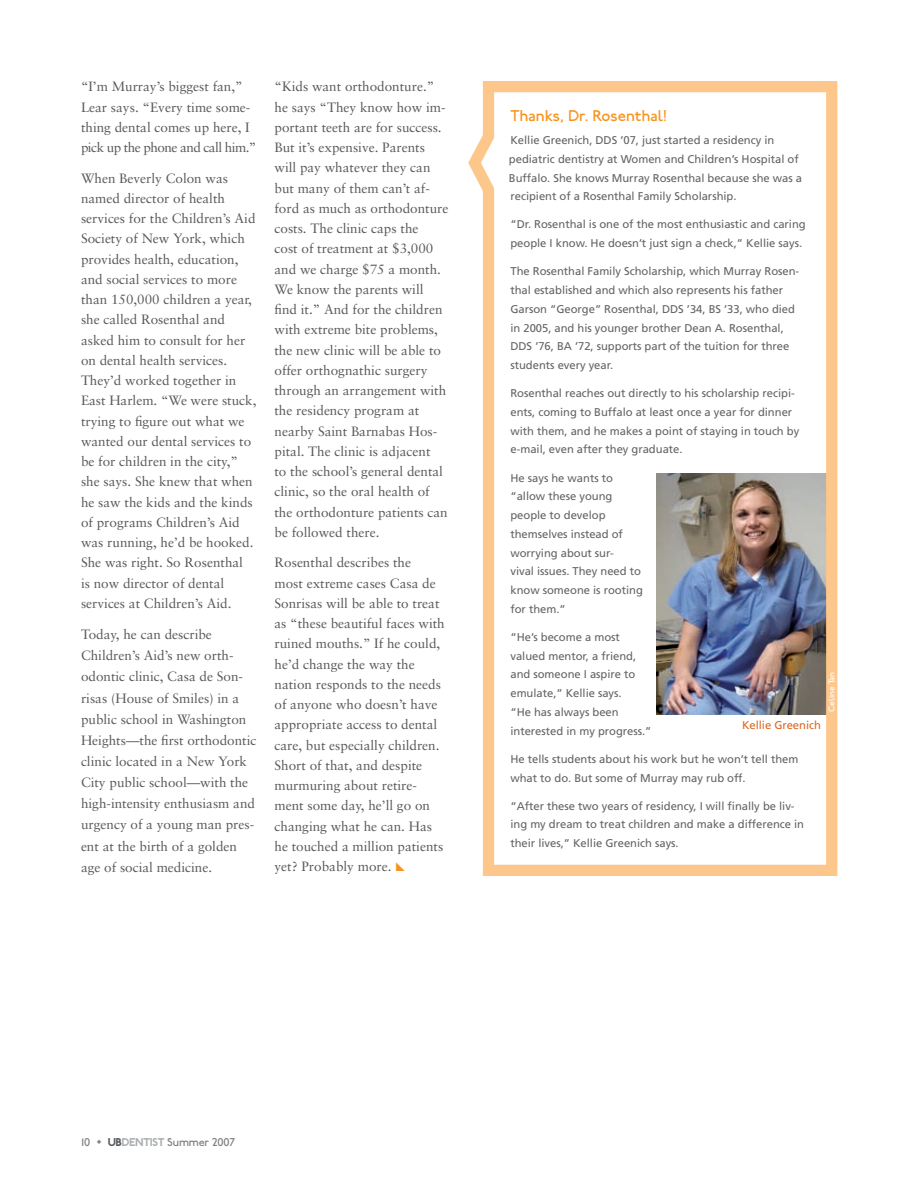
<style>
.page{position:relative;width:918px;height:1188px;background:#fff}
.page>*{position:absolute;margin:0;border:0;box-sizing:border-box;transform-origin:0 0}
.t1{font:16.5px "P22 Johnston Underground";color:#f7941d}
.t2{font:13.5px/20.2px "Sabon";color:#58595b}
.t3{font:12px "P22 Johnston Underground";letter-spacing:-.015em;color:#808285}
.t4{font:11.25px/18.8px "Frutiger";letter-spacing:-.005em;color:#636466}
.t5{font:11.25px "Frutiger";letter-spacing:-.005em;color:#dd661e}
.t6{font:9px "P22 Johnston Underground";color:#fff}
.s1{font-family:"Monotype Sorts";font-size:6px}
.s2{font-weight:700;color:#58595b}
.s3{font-weight:700;color:#adb0b2}
</style>
<div class="page">
<svg style="left:468px;top:81px;width:370px;height:795px"></svg>
<p class="t2" style="left:81px;top:76px;width:177px">“I’m Murray’s biggest fan,”<br>Lear says. “Every time some&shy;thing dental comes up here, I pick up the phone and call him.”</p>
<p class="t2" style="left:81px;top:168px;width:177px">When Beverly Colon was named director of health services for the Children’s Aid<br>Society of New York, which provides health, education, and social services to more than 150,000 children a year, she called Rosenthal and asked him to consult for her on dental health services.<br>They’d worked together in<br>East Harlem. “We were stuck, trying to figure out what we wanted our dental services to be for children in the city,” she says. She knew that when he saw the kids and the kinds of programs Children’s Aid was running, he’d be hooked.<br>She was right. So Rosenthal<br>is now director of dental services at Children’s Aid.</p>
<p class="t2" style="left:81px;top:624px;width:177px;line-height:21.1px">Today, he can describe<br>Children’s Aid’s new orth&shy;odontic clinic, Casa de Son&shy;risas (House of Smiles) in a public school in Washington<br>Heights—the first orthodontic clinic located in a New York<br>City public school—with the high-intensity enthusiasm and urgency of a young man pres&shy;ent at the birth of a golden age of social medicine.</p>
<p class="t2" style="left:274px;top:76px;width:176px">“Kids want orthodonture.” he says “They know how im&shy;portant teeth are for success.<br>But it’s expensive. Parents will pay whatever they can but many of them can’t af&shy;ford as much as orthodonture costs. The clinic caps the<br>cost of treatment at $3,000 and we charge $75 a month.<br>We know the parents will find it.” And for the children with extreme bite problems, the new clinic will be able to offer orthognathic surgery through an arrangement with the residency program at nearby Saint Barnabas Hos&shy;pital. The clinic is adjacent<br>to the school’s general dental clinic, so the oral health of the orthodonture patients can be followed there.</p>
<p class="t2" style="left:274px;top:552px;width:172px">Rosenthal describes the<br>most extreme cases Casa de<br>Sonrisas will be able to treat as “these beautiful faces with ruined mouths.” If he could, he’d change the way the nation responds to the needs of anyone who doesn’t have appropriate access to dental care, but especially children.<br>Short of that, and despite murmuring about retire&shy;ment some day, he’ll go on changing what he can. Has he touched a million patients yet? Probably more.</p>
<p class="t1" style="left:510px;top:106px;width:158px">Thanks, Dr. Rosenthal!</p>
<p class="t4" style="left:509px;top:131px;width:295px">Kellie Greenich, DDS ’07, just started a residency in pediatric dentistry at Women and Children’s Hospital of Buffalo. She knows Murray Rosenthal because she was a recipient of a Rosenthal Family Scholarship.</p>
<p class="t4" style="left:510px;top:215px;width:297px">“Dr. Rosenthal is one of the most enthusiastic and caring people I know. He doesn’t just sign a check,” Kellie says.</p>
<p class="t4" style="left:510px;top:262px;width:290px">The Rosenthal Family Scholarship, which Murray Rosen&shy;thal established and which also represents his father Garson “George” Rosenthal, DDS ’34, BS ’33, who died in 2005, and his younger brother Dean A. Rosenthal, DDS ’76, BA ’72, supports part of the tuition for three students every year.</p>
<p class="t4" style="left:510px;top:384px;width:290px">Rosenthal reaches out directly to his scholarship recipi&shy;ents, coming to Buffalo at least once a year for dinner with them, and he makes a point of staying in touch by e-mail, even after they graduate.</p>
<p class="t4" style="left:510px;top:468px;width:134px">He says he wants to “allow these young people to develop themselves instead of worrying about sur-<br>vival issues. They need to know someone is rooting for them.”</p>
<p class="t4" style="left:510px;top:628px;width:143px">“He’s become a most valued mentor, a friend, and someone I aspire to emulate,” Kellie says.<br>“He has always been interested in my progress.”</p>
<p class="t4" style="left:510px;top:750px;width:290px">He tells students about his work but he won’t tell them what to do. But some of Murray may rub off.</p>
<p class="t4" style="left:510px;top:797px;width:295px">“After these two years of residency, I will finally be liv&shy;ing my dream to treat children and make a difference in their lives,” Kellie Greenich says.</p>
<p class="t5" style="left:742px;top:718px;width:80px">Kellie Greenich</p>
<p class="t6" style="left:827px;top:712px;width:42px;rotate:-90deg">Celine Tan</p>
<p class="t3" style="left:81px;top:1135px;width:156px">10 <span class="s1">u</span> <span class="s2">UB</span><span class="s3">DENTIST</span> Summer 2007</p>
</div>
